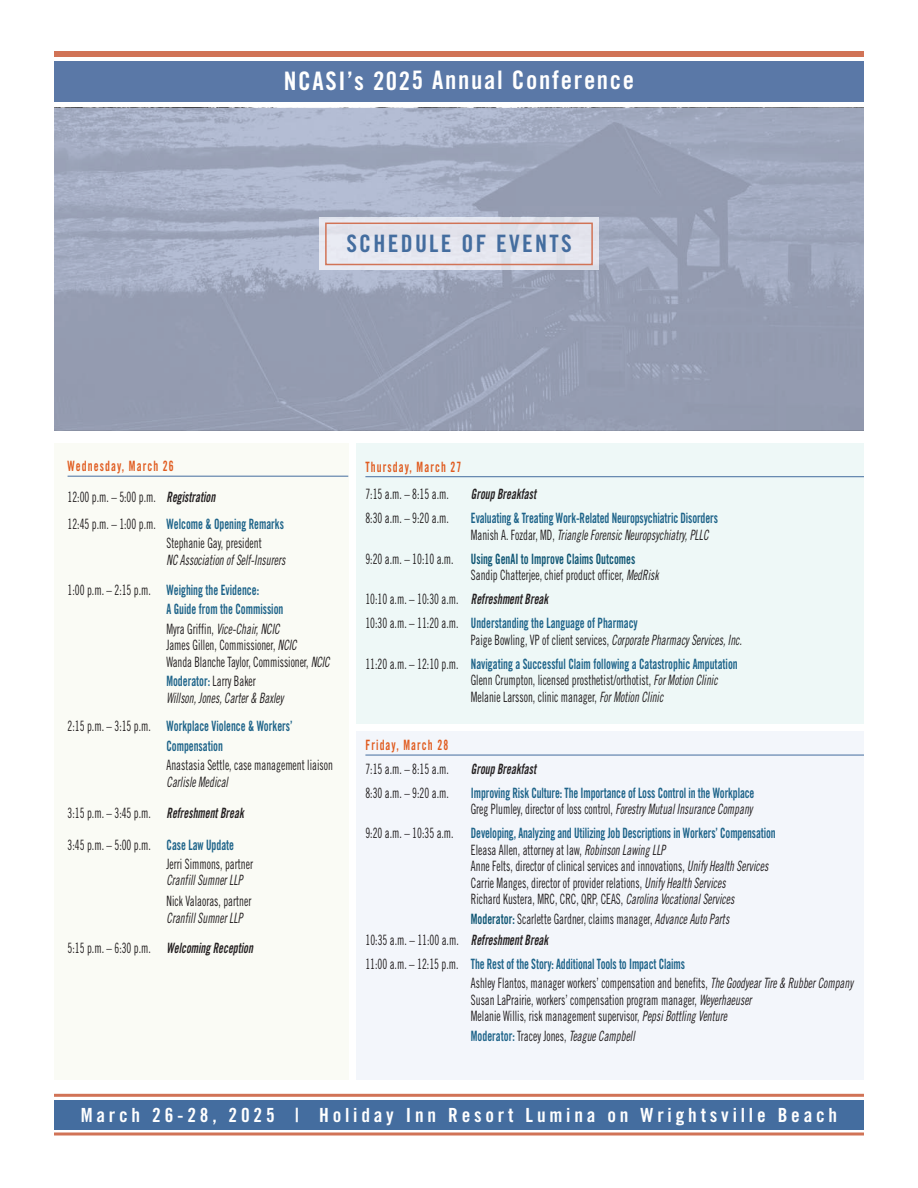
<style>
.page{position:relative;width:918px;height:1188px;background:#fff}
.page>*{position:absolute;margin:0;border:0;box-sizing:border-box;transform-origin:0 0}
.t1{font:25.5px "Trade Gothic Bold Cond Twenty";letter-spacing:.065em;color:#fff}
.t2{font:24px "Trade Gothic Bold Cond Twenty";letter-spacing:.095em;color:#446d9f}
.t3{font:19.5px "Trade Gothic Bold Cond Twenty";letter-spacing:.195em;color:#fff}
.t4{font:14.25px/16.5px "Trade Gothic Cond Eighteen";color:#231f20;scale:.77 1}
.t5{font:14.25px/19.5px "Trade Gothic Bold Cond Twenty";letter-spacing:-.01em;color:#1d6389;scale:.77 1}
.t6{font:italic 14.25px "Trade Gothic Cond Eighteen";color:#231f20;scale:.77 1}
.t7{font:italic 14.25px "Trade Gothic Bold Cond Twenty";color:#231f20;scale:.77 1}
.t8{font:14.25px "Trade Gothic Bold Cond Twenty";color:#0e5573;scale:.77 1}
.t9{font:14.25px "Trade Gothic Bold Cond Twenty";letter-spacing:.1em;color:#e05b1f;scale:.77 1}
.s1{font-family:"Trade Gothic Bold Cond Twenty";font-style:italic}
.s2{font-family:"Trade Gothic Cond Eighteen";color:#231f20}
.s3{font-style:italic}
.s4{font-family:"Trade Gothic Bold Cond Twenty";color:#1d6389}
.s5{font-family:"Trade Gothic Cond Eighteen";font-style:normal}
.s6{font-style:normal}
.s7{font-family:"Trade Gothic Bold Cond Twenty";color:#0e5573}
.s8{font-family:"Trade Gothic Bold Cond Twenty";font-style:normal;color:#1d6389}
</style>
<div class="page">
<img style="left:54px;top:108px;width:810px;height:323px">
<div style="left:356px;top:443px;width:508px;height:281px;background:#eef8f7"></div>
<div style="left:54px;top:443px;width:294px;height:637px;background:#fafbf5"></div>
<hr style="left:68px;top:476px;width:280px;height:1px;background:#446d9f">
<img style="left:319px;top:218px;width:280px;height:52px">
<div style="left:325px;top:223px;width:268px;height:42px;border:2px solid #d17356"></div>
<div style="left:356px;top:731px;width:508px;height:349px;background:#f3f6fb"></div>
<hr style="left:365px;top:476px;width:499px;height:1px;background:#446d9f">
<hr style="left:365px;top:755px;width:499px;height:1px;background:#446d9f">
<hr style="left:54px;top:1094px;width:810px;height:3px;background:#d17356">
<svg style="left:54px;top:1132px;width:810px;height:4px"></svg>
<div style="left:54px;top:1100px;width:810px;height:29px;background:#446d9f"></div>
<div style="left:54px;top:62px;width:810px;height:40px;background:#5a78a7"></div>
<div style="left:54px;top:51px;width:810px;height:6px;background:#d17356"></div>
<h1 class="t1" style="left:284px;top:71px;width:352px">NCASI’s 2025 Annual Conference</h1>
<h2 class="t2" style="left:346px;top:234px;width:227px">SCHEDULE OF EVENTS</h2>
<p class="t9" style="left:68px;top:461px;width:139px">Wednesday, March 26</p>
<p class="t4" style="left:68px;top:490px;width:196px">12:00 p.m. – 5:00 p.m. <span class="s1">Registration</span></p>
<p class="t5" style="left:68px;top:515px;width:283px"><span class="s2">12:45 p.m. – 1:00 p.m.</span> Welcome &amp; Opening Remarks</p>
<p class="t4" style="left:167px;top:536px;width:125px">Stephanie Gay, president</p>
<p class="t6" style="left:167px;top:555px;width:159px">NC Association ofSelf-Insurers</p>
<p class="t5" style="left:167px;top:581px;width:153px;text-indent:-99px"><span class="s2">1:00 p.m. – 2:15 p.m.</span> Weighing the Evidence:<br>A Guide from the Commission</p>
<p class="t4" style="left:166px;top:622px;width:217px">M y r a G r i ff i n , <span class="s3">Vice-Chair,NCIC<br></span>James Gillen, Commissioner, <span class="s3">NCIC<br></span>Wanda Blanche Taylor, Commissioner, <span class="s3">NCIC</span></p>
<p class="t5" style="left:166px;top:673px;width:118px">Moderator: <span class="s2">Larry Baker</span></p>
<p class="t6" style="left:166px;top:692px;width:153px">Willson,Jones,Carter&amp; Baxley</p>
<p class="t5" style="left:166px;top:717px;width:165px;text-indent:-99px"><span class="s2">2:15 p.m. – 3:15 p.m.</span> Workplace Violence &amp; Workers’<br>Compensation</p>
<p class="t4" style="left:167px;top:758px;width:218px">Anastasia Settle, case management liaison</p>
<p class="t6" style="left:167px;top:776px;width:84px">Carlisle Medical</p>
<p class="t4" style="left:68px;top:806px;width:233px">3 : 1 5 p . m . – 3 : 4 5 p . m . <span class="s1">RefreshmentBreak</span></p>
<p class="t4" style="left:167px;top:836px;width:114px;line-height:19.5px;text-indent:-99px">3:45 p.m. – 5:00 p.m. <span class="s4">Case Law Update<br></span>Jerri Simmons, partner</p>
<p class="t6" style="left:166px;top:875px;width:103px">CranfillSumnerLLP</p>
<p class="t4" style="left:167px;top:894px;width:112px">Nick Valaoras, partner</p>
<p class="t6" style="left:167px;top:913px;width:103px">CranfillSumnerLLP</p>
<p class="t7" style="left:68px;top:943px;width:245px"><span class="s5">5 : 1 5 p . m . – 6 : 3 0 p . m .</span> Welcoming Reception</p>
<p class="t9" style="left:365px;top:462px;width:126px">Thursday, March 27</p>
<p class="t4" style="left:365px;top:487px;width:110px">7:15 a.m. – 8:15 a.m.</p>
<p class="t7" style="left:471px;top:489px;width:89px">Group Breakfast</p>
<p class="t4" style="left:365px;top:511px;width:110px">8:30 a.m. – 9:20 a.m.</p>
<p class="t5" style="left:471px;top:510px;width:322px">Evaluating &amp; Treating Work-Related Neuropsychiatric Disorders</p>
<p class="t6" style="left:471px;top:530px;width:313px"><span class="s6">M a n i s h A . F o z d a r, M D ,</span> Triangle Forensic Neuropsychiatry,PLLC</p>
<p class="t8" style="left:365px;top:554px;width:352px"><span class="s2">9:20 a.m. – 10:10 a.m.</span> Using GenAI to Improve Claims Outcomes</p>
<p class="t4" style="left:365px;top:564px;width:385px;line-height:24px;text-indent:106px">Sandip Chatterjee, chief product officer, <span class="s3">MedRisk<br></span>10:10 a.m. – 10:30 a.m. <span class="s1">RefreshmentBreak</span></p>
<p class="t5" style="left:365px;top:615px;width:355px"><span class="s2">10:30 a.m. – 11:20 a.m.</span> Understanding the Language of Pharmacy</p>
<p class="t4" style="left:471px;top:633px;width:356px">Paige Bowling, VP of client services, <span class="s3">Corporate Pharmacy Services,Inc.</span></p>
<p class="t5" style="left:365px;top:655px;width:485px"><span class="s2">11:20 a.m. – 12:10 p.m.</span> Navigating a Successful Claim following a Catastrophic Amputation</p>
<p class="t4" style="left:471px;top:673px;width:325px">Glenn Crumpton, licensed prosthetist/orthotist, <span class="s3">ForMotion Clinic<br></span>Melanie Larsson, clinic manager, <span class="s3">ForMotion Clinic</span></p>
<p class="t9" style="left:365px;top:740px;width:109px">Friday, March 28</p>
<p class="t4" style="left:365px;top:762px;width:110px">7:15 a.m. – 8:15 a.m.</p>
<p class="t7" style="left:471px;top:764px;width:89px">Group Breakfast</p>
<p class="t4" style="left:365px;top:786px;width:110px">8:30 a.m. – 9:20 a.m.</p>
<p class="t5" style="left:471px;top:784px;width:370px">Improving Risk Culture: The Importance of Loss Control in the Workplace</p>
<p class="t4" style="left:471px;top:802px;width:367px">Greg Plumley, director of loss control, <span class="s3">Forestry MutualInsurance Company</span></p>
<p class="t5" style="left:365px;top:825px;width:534px"><span class="s2">9:20 a.m. – 10:35 a.m.</span> Developing, Analyzing and Utilizing Job Descriptions in Workers’ Compensation</p>
<p class="t4" style="left:471px;top:843px;width:391px">Eleasa Allen, attorney at law, <span class="s3">Robinson Lawing LLP<br></span>Anne Felts, director of clinical services and innovations, <span class="s3">Unify Health Services </span>Carrie Manges, director of provider relations, <span class="s3">Unify Health Services<br></span>Richard Kustera, MRC, CRC, QRP, CEAS, <span class="s3">Carolina VocationalServices</span></p>
<p class="t4" style="left:365px;top:909px;width:477px;line-height:21px;text-indent:106px"><span class="s7">Moderator:</span> Scarlette Gardner, claims manager, <span class="s3">Advance Auto Parts<br></span>10:35 a.m. – 11:00 a.m. <span class="s1">RefreshmentBreak</span></p>
<p class="t5" style="left:365px;top:955px;width:417px"><span class="s2">11:00 a.m. – 12:15 p.m.</span> The Rest of the Story: Additional Tools to Impact Claims</p>
<p class="t4" style="left:471px;top:976px;width:498px">Ashley Flantos, manager workers’ compensation and benefits, <span class="s3">The GoodyearTire &amp; RubberCompany<br></span>Susan LaPrairie, workers’ compensation program manager, <span class="s3">Weyerhaeuser<br></span>Melanie Willis, risk management supervisor, <span class="s3">PepsiBottling Venture</span></p>
<p class="t6" style="left:471px;top:1030px;width:217px"><span class="s8">Moderator:</span> <span class="s6">Tracey Jones,</span> Teague Campbell</p>
<h3 class="t3" style="left:81px;top:1108px;width:758px">March 26-28, 2025 | Holiday Inn Resort Lumina on Wrightsville Beach</h3>
</div>
